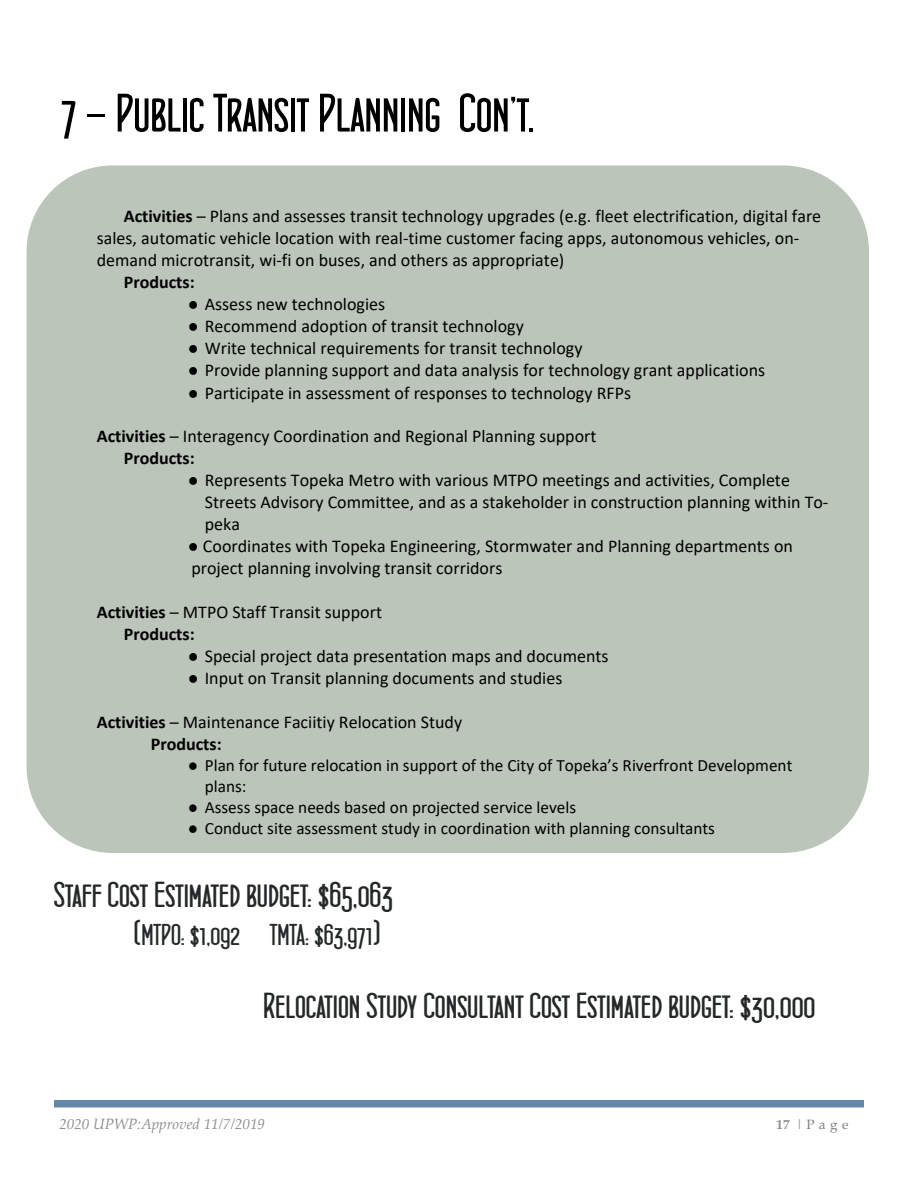
<style>
.page{position:relative;width:918px;height:1188px;background:#fff}
.page>*{position:absolute;margin:0;border:0;box-sizing:border-box;transform-origin:0 0}
.t1{font:54px "Concurso Italian BTN Bold";color:#000}
.t2{font:36px "Concurso Italian BTN Bold";color:#242828}
.t3{font:30px "Concurso Italian BTN Bold";color:#242828}
.t4{font:18px/22px "Calibri";color:#000}
.t5{font:700 18px "Calibri";color:#000}
.t6{font:17.25px/21px "Calibri";color:#000}
.t7{font:italic 15px "Palatino Linotype";color:#8c8c8c}
.t8{font:13.5px "Palatino Linotype";color:#7f7f7f}
.s1{font-weight:700}
.s2{font-family:"Times New Roman"}
.s3{font-size:36px}
.s4{font-weight:700;color:#8c8c8c}
.s5{color:#8c8c8c}
</style>
<div class="page">
<div style="left:54px;top:1100px;width:810px;height:8px;background:#6489a8"></div>
<div style="left:27px;top:165px;width:842px;height:688px;background:#bbc5b9;border-radius:86px"></div>
<h1 class="t1" style="left:61px;top:87px;width:475px">7 - Public Transit Planning Con’t.</h1>
<p class="t4" style="left:97px;top:207px;width:726px;text-indent:27px"><span class="s1">Activities</span> – Plans and assesses transit technology upgrades (e.g. fleet electrification, digital fare sales, automatic vehicle location with real-time customer facing apps, autonomous vehicles, on&shy;demand microtransit, wi-fi on buses, and others as appropriate)</p>
<p class="t5" style="left:124px;top:275px;width:72px">Products:</p>
<p class="t4" style="left:188px;top:295px;width:199px"><span class="s2">●</span> Assess new technologies</p>
<p class="t4" style="left:188px;top:317px;width:337px"><span class="s2">●</span> Recommend adoption of transit technology</p>
<p class="t4" style="left:188px;top:339px;width:396px"><span class="s2">●</span> Write technical requirements for transit technology</p>
<p class="t4" style="left:188px;top:361px;width:579px"><span class="s2">●</span> Provide planning support and data analysis for technology grant applications</p>
<p class="t4" style="left:188px;top:384px;width:445px"><span class="s2">●</span> Participate in assessment of responses to technology RFPs</p>
<p class="t4" style="left:124px;top:426px;width:474px;text-indent:-27px"><span class="s1">Activities</span> – Interagency Coordination and Regional Planning support<br><span class="s1">Products:</span></p>
<p class="t4" style="left:205px;top:470px;width:625px;text-indent:-17px"><span class="s2">●</span> Represents Topeka Metro with various MTPO meetings and activities, Complete<br>Streets Advisory Committee, and as a stakeholder in construction planning within To&shy;peka</p>
<p class="t4" style="left:188px;top:536px;width:607px"><span class="s2">●</span> Coordinates with Topeka Engineering, Stormwater and Planning departments on project planning involving transit corridors</p>
<p class="t4" style="left:124px;top:602px;width:260px;text-indent:-27px"><span class="s1">Activities</span> – MTPO Staff Transit support<br><span class="s1">Products:</span></p>
<p class="t4" style="left:188px;top:646px;width:422px"><span class="s2">●</span> Special project data presentation maps and documents</p>
<p class="t4" style="left:188px;top:668px;width:376px"><span class="s2">●</span> Input on Transit planning documents and studies</p>
<p class="t4" style="left:151px;top:712px;width:313px;text-indent:-54px"><span class="s1">Activities</span> – Maintenance Faciitiy Relocation Study<br><span class="s1">Products:</span></p>
<p class="t6" style="left:205px;top:756px;width:589px;text-indent:-17px"><span class="s2">●</span> Plan for future relocation in support of the City of Topeka’s Riverfront Development plans:</p>
<p class="t6" style="left:188px;top:798px;width:390px"><span class="s2">●</span> Assess space needs based on projected service levels</p>
<p class="t6" style="left:188px;top:819px;width:529px"><span class="s2">●</span> Conduct site assessment study in coordination with planning consultants</p>
<h2 class="t2" style="left:54px;top:878px;width:340px">Staff Cost Estimated budget: $65,063</h2>
<h3 class="t3" style="left:134px;top:921px;width:249px"><span class="s3">(</span>MTPO: $1,092 TMTA: $63,971<span class="s3">)</span></h3>
<h2 class="t2" style="left:263px;top:989px;width:554px">Relocation Study Consultant Cost Estimated budget: $30,000</h2>
<p class="t7" style="left:59px;top:1118px;width:207px">2020 UPWP:Approved 11/7/2019</p>
<p class="t8" style="left:776px;top:1119px;width:74px"><span class="s4">17</span> <span class="s5">|</span> Page</p>
</div>
